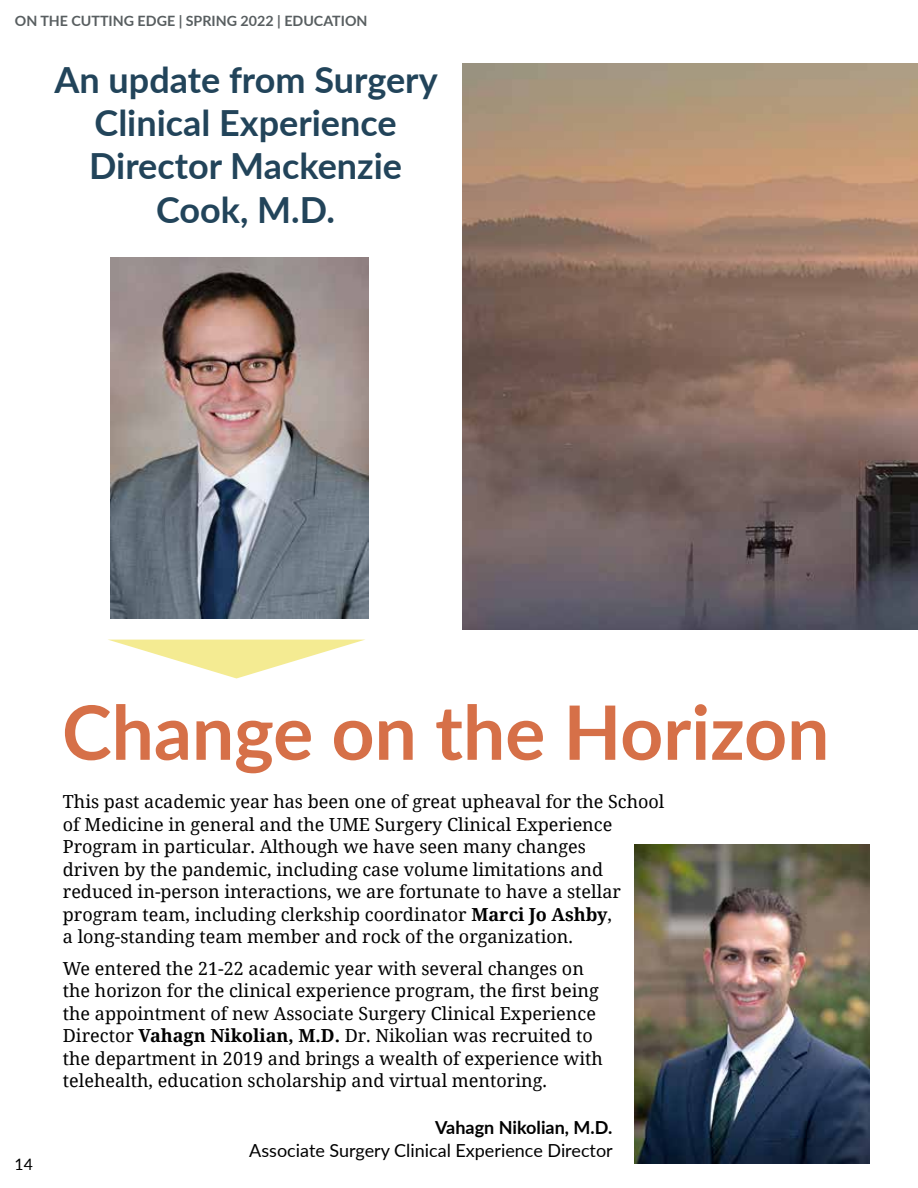
<style>
.page{position:relative;width:918px;height:1188px;background:#fff}
.page>*{position:absolute;margin:0;border:0;box-sizing:border-box;transform-origin:0 0}
.t1{font:700 75px "Lato";color:#d67048}
.t2{font:700 36px/43.2px "Lato";color:#22445a;text-align:center}
.t3{font:18px/22.5px "Noto Serif";color:#000}
.t4{font:18px "Lato";color:#000}
.t5{font:700 18px "Lato";color:#000}
.t6{font:15.75px "Lato";color:#000}
.t7{font:700 14.25px "Lato";color:#585e60}
.s1{font-weight:700}
</style>
<div class="page">
<svg style="left:109px;top:640px;width:255px;height:38px"></svg>
<img style="left:634px;top:845px;width:236px;height:318px">
<img style="left:111px;top:258px;width:257px;height:361px">
<img style="left:462px;top:64px;width:456px;height:566px">
<p class="t7" style="left:15px;top:10px;width:354px">ON THE CUTTING EDGE | SPRING 2022 | EDUCATION</p>
<h2 class="t2" style="left:55px;top:57px;width:385px">An update from Surgery<br>Clinical Experience<br>Director Mackenzie<br>Cook, M.D.</h2>
<h1 class="t1" style="left:62px;top:677px;width:769px">Change on the Horizon</h1>
<p class="t6" style="left:15px;top:1153px;width:20px">14</p>
<p class="t3" style="left:63px;top:790px;width:603px">This past academic year has been one of great upheaval for the School of Medicine in general and the UME Surgery Clinical Experience Program in particular. Although we have seen many changes<br>driven by the pandemic, including case volume limitations and reduced in-person interactions, we are fortunate to have a stellar program team, including clerkship coordinator <span class="s1">Marci Jo Ashby</span>,<br>a long-standing team member and rock of the organization.</p>
<p class="t3" style="left:63px;top:957px;width:542px">We entered the 21-22 academic year with several changes on the horizon for the clinical experience program, the first being the appointment of new Associate Surgery Clinical Experience Director <span class="s1">Vahagn Nikolian, M.D.</span> Dr. Nikolian was recruited to the department in 2019 and brings a wealth of experience with telehealth, education scholarship and virtual mentoring.</p>
<p class="t5" style="left:435px;top:1115px;width:179px">Vahagn Nikolian, M.D.</p>
<p class="t4" style="left:249px;top:1138px;width:365px">Associate Surgery Clinical Experience Director</p>
</div>
